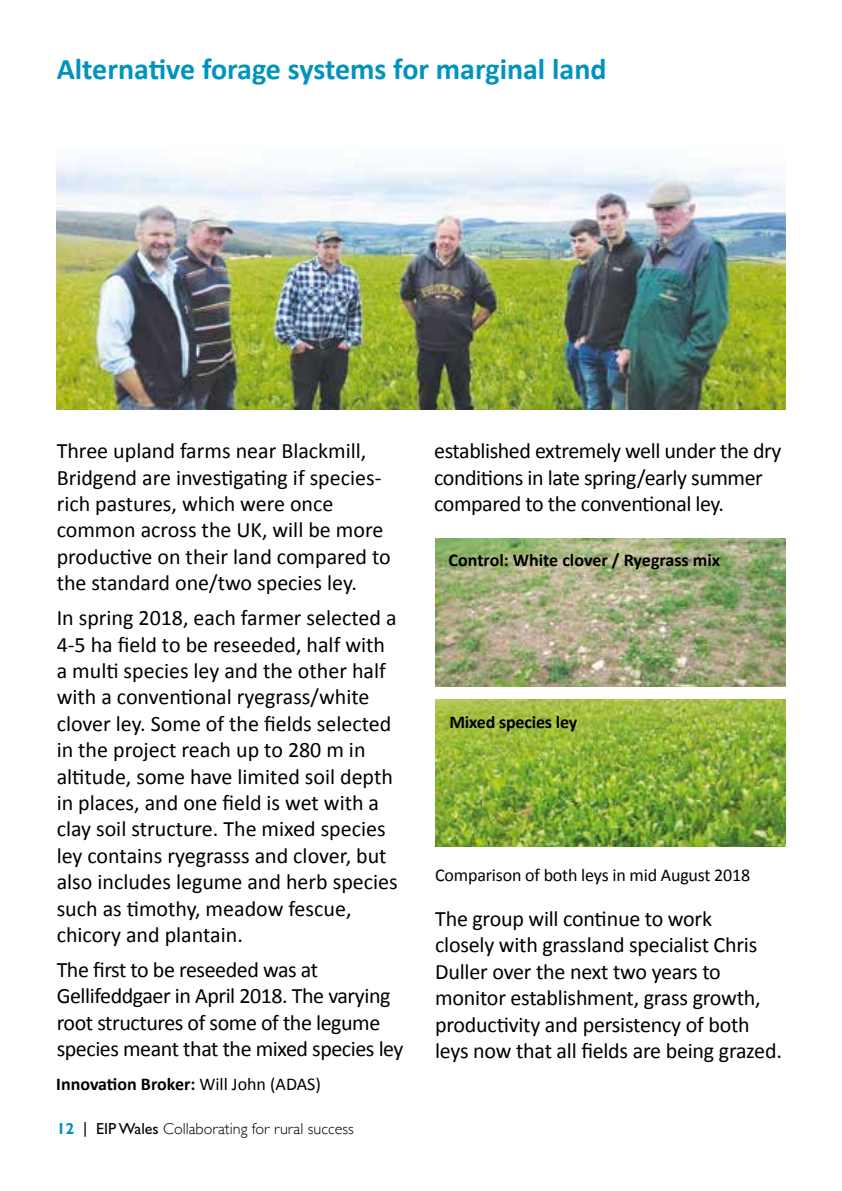
<style>
.page{position:relative;width:842px;height:1191px;background:#fff}
.page>*{position:absolute;margin:0;border:0;box-sizing:border-box;transform-origin:0 0}
.t1{font:700 30px "Calibri";color:#0093bd}
.t2{font:22px/26.4px "Calibri";letter-spacing:-.01em;color:#000}
.t3{font:700 18px "Calibri";letter-spacing:-.005em;color:#000}
.t4{font:18px "Calibri";letter-spacing:-.01em;color:#000}
.t5{font:300 16px "Gill Sans";color:#000}
.s1{font-weight:400}
.s2{font-weight:700;color:#0093bd}
.s3{font-family:"Gill Sans CE";font-weight:400}
</style>
<div class="page">
<img style="left:57px;top:162px;width:728px;height:248px">
<img style="left:435px;top:699px;width:350px;height:147px">
<img style="left:435px;top:539px;width:350px;height:147px">
<h1 class="t1" style="left:57px;top:50px;width:551px">Alternative forage systems for marginal land</h1>
<p class="t2" style="left:57px;top:438px;width:336px">Three upland farms near Blackmill, Bridgend are investigating if species&shy;rich pastures, which were once common across the UK, will be more productive on their land compared to the standard one/two species ley.</p>
<p class="t2" style="left:57px;top:604px;width:343px">In spring 2018, each farmer selected a 4-5 ha field to be reseeded, half with a multi species ley and the other half with a conventional ryegrass/white clover ley. Some of the fields selected in the project reach up to 280 m in altitude, some have limited soil depth in places, and one field is wet with a clay soil structure. The mixed species ley contains ryegrasss and clover, but also includes legume and herb species such as timothy, meadow fescue, chicory and plantain.</p>
<p class="t2" style="left:57px;top:956px;width:348px">The first to be reseeded was at Gellifeddgaer in April 2018. The varying root structures of some of the legume species meant that the mixed species ley</p>
<p class="t3" style="left:56px;top:1072px;width:266px">Innovation Broker: <span class="s1">Will John (ADAS)</span></p>
<p class="t5" style="left:57px;top:1116px;width:299px"><span class="s2">12</span> <span class="s1">|</span> <span class="s3">EIP Wales</span> Collaborating for rural success</p>
<p class="t2" style="left:434px;top:438px;width:349px">established extremely well under the dry conditions in late spring/early summer compared to the conventional ley.</p>
<p class="t3" style="left:449px;top:548px;width:273px">Control: White clover / Ryegrass mix</p>
<p class="t3" style="left:449px;top:710px;width:129px">Mixed species ley</p>
<p class="t4" style="left:435px;top:864px;width:317px">Comparison of both leys in mid August 2018</p>
<p class="t2" style="left:435px;top:905px;width:348px">The group will continue to work<br>closely with grassland specialist Chris Duller over the next two years to monitor establishment, grass growth, productivity and persistency of both leys now that all fields are being grazed.</p>
</div>
